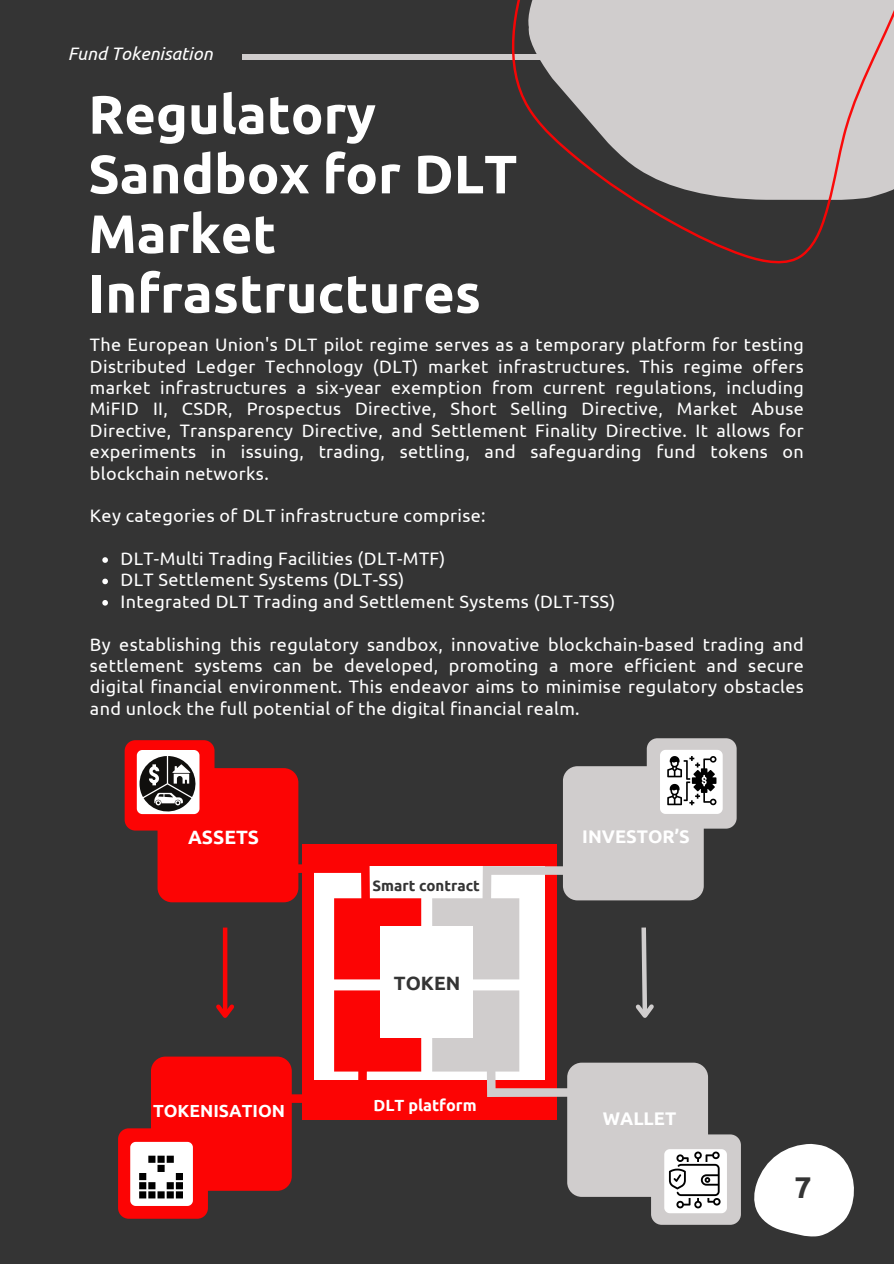
<style>
.page{position:relative;width:894px;height:1264px;background:#fff}
.page>*{position:absolute;margin:0;border:0;box-sizing:border-box;transform-origin:0 0}
.t1{font:700 54px/59.7px "Ubuntu";color:#fff}
.t2{font:700 30px "Ubuntu";color:#343434}
.t3{font:700 19.2px "Ubuntu";color:#fff}
.t4{font:700 19.2px "Ubuntu";color:#343434}
.t5{font:700 18.3px "Ubuntu";color:#fff}
.t6{font:18px/21.3px "Ubuntu";letter-spacing:.02em;color:#fff;text-align:justify}
.t7{font:italic 18px "Ubuntu";color:#fff}
.t8{font:700 17.55px "Ubuntu";color:#fff}
.t9{font:700 16.2px "Ubuntu";color:#fff}
.t10{font:700 15px "Ubuntu";color:#343434}
</style>
<div class="page">
<div style="left:0;top:0;width:893px;height:1263px;background:#343434"></div>
<div style="left:242px;top:54px;width:581px;height:6px;background:#d0cdcd"></div>
<svg style="left:511px;top:0;width:382px;height:264px;fill:#d0cdcd"></svg>
<svg style="left:754px;top:1143px;width:99px;height:93px"></svg>
<svg style="left:102px;top:557px;width:6px;height:6px"></svg>
<svg style="left:102px;top:578px;width:6px;height:6px"></svg>
<svg style="left:102px;top:600px;width:6px;height:5px"></svg>
<div style="left:314px;top:866px;width:230px;height:213px;background:#fff"></div>
<svg style="left:118px;top:990px;width:303px;height:228px"></svg>
<svg style="left:432px;top:990px;width:308px;height:234px"></svg>
<svg style="left:432px;top:738px;width:304px;height:241px"></svg>
<svg style="left:125px;top:740px;width:296px;height:239px"></svg>
<div style="left:380px;top:926px;width:92px;height:112px;background:#fff"></div>
<hr style="left:223px;top:927px;width:4px;height:88px;background:#fc0404">
<svg style="left:212px;top:1000px;width:26px;height:23px"></svg>
<svg style="left:631px;top:923px;width:27px;height:100px"></svg>
<svg style="left:130px;top:1141px;width:63px;height:64px;background:#cec8c8"></svg>
<svg style="left:664px;top:1149px;width:62px;height:64px;background:#d0d0d0"></svg>
<svg style="left:659px;top:749px;width:63px;height:65px;background:#c3c2c2"></svg>
<svg style="left:137px;top:750px;width:62px;height:65px;background:#948e8d"></svg>
<h3 class="t7" style="left:68px;top:43px;width:146px">Fund Tokenisation</h3>
<h1 class="t1" style="left:88px;top:84px;width:430px">Regulatory<br>Sandbox for DLT<br>Market<br>Infrastructures</h1>
<h3 class="t6" style="left:90px;top:334px;width:715px">The European Union's DLT pilot regime serves as a temporary platform for testing Distributed Ledger Technology (DLT) market infrastructures. This regime offers market infrastructures a six-year exemption from current regulations, including MiFID II, CSDR, Prospectus Directive, Short Selling Directive, Market Abuse Directive, Transparency Directive, and Settlement Finality Directive. It allows for experiments in issuing, trading, settling, and safeguarding fund tokens on blockchain networks.</h3>
<h3 class="t6" style="left:90px;top:505px;width:397px">Key categories of DLT infrastructure comprise:</h3>
<p class="t6" style="left:120px;top:547px;width:326px">DLT-Multi Trading Facilities (DLT-MTF)</p>
<p class="t6" style="left:120px;top:569px;width:285px">DLT Settlement Systems (DLT-SS)</p>
<p class="t6" style="left:120px;top:590px;width:496px">Integrated DLT Trading and Settlement Systems (DLT-TSS)</p>
<h3 class="t6" style="left:90px;top:633px;width:715px">By establishing this regulatory sandbox, innovative blockchain-based trading and settlement systems can be developed, promoting a more efficient and secure digital financial environment. This endeavor aims to minimise regulatory obstacles and unlock the full potential of the digital financial realm.</h3>
<p class="t3" style="left:188px;top:826px;width:72px">ASSETS</p>
<p class="t5" style="left:582px;top:826px;width:109px">INVESTOR’S</p>
<h2 class="t10" style="left:372px;top:876px;width:109px">Smart contract</h2>
<h2 class="t8" style="left:153px;top:1100px;width:133px">TOKENISATION</h2>
<p class="t4" style="left:394px;top:972px;width:68px">TOKEN</p>
<p class="t9" style="left:373px;top:1095px;width:104px">DLT platform</p>
<p class="t5" style="left:602px;top:1107px;width:75px">WALLET</p>
<p class="t2" style="left:794px;top:1169px;width:19px">7</p>
</div>
